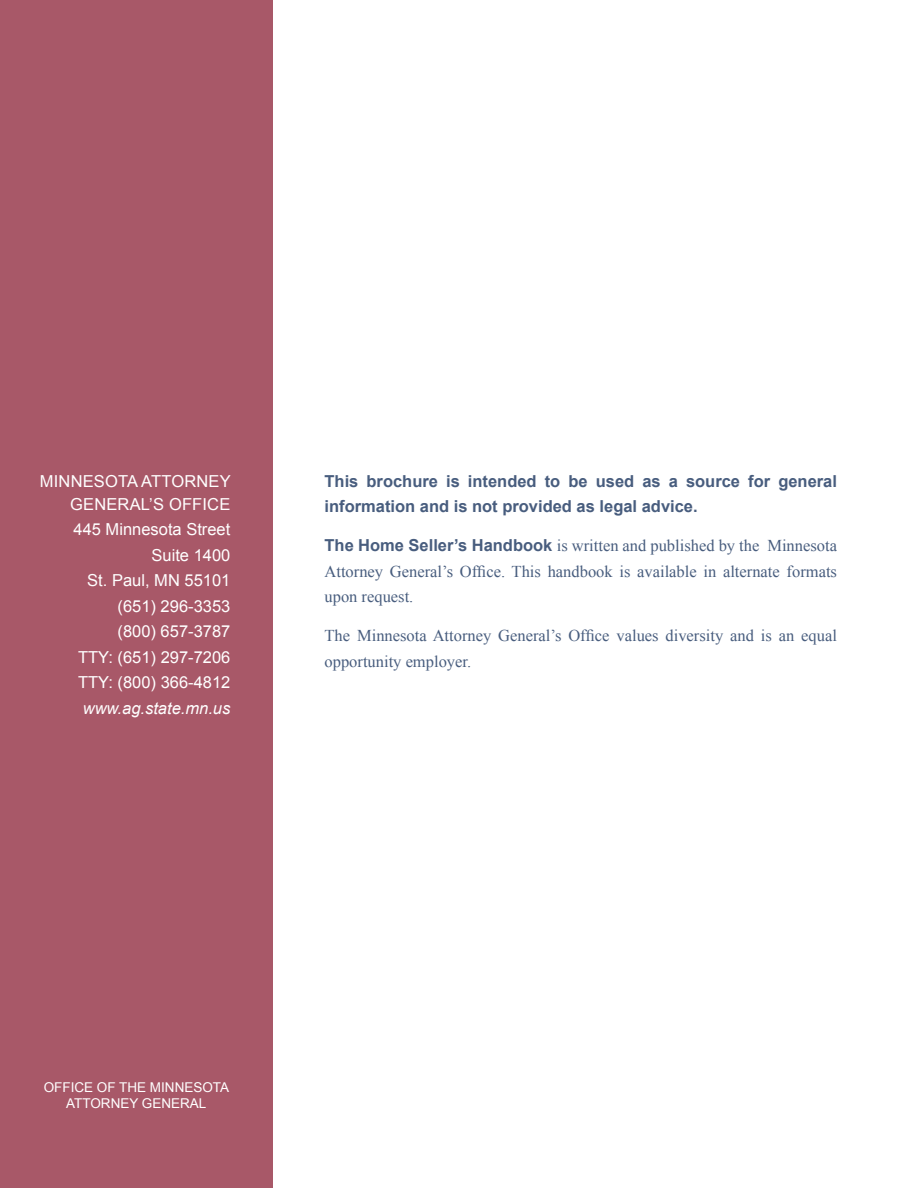
<style>
.page{position:relative;width:918px;height:1188px;background:#fff}
.page>*{position:absolute;margin:0;border:0;box-sizing:border-box;transform-origin:0 0}
.b{font:16.5px/25.5px "Times New Roman";color:#485d7e;text-align:justify}
.p_1{font:16.5px/25.5px "Arial";color:#fff;text-align:right}
.b-2{font:700 16.5px/25.5px "Arial";color:#485d7e}
.p{font:16.5px/25.5px "Times New Roman";color:#485d7e}
.p_1-2{font:italic 16.5px/25.5px "Arial";color:#fff}
.h3{font:13.5px/16.5px "Arial";color:#fff;text-align:center}
.s1{font-style:normal}
.s2{font-family:"Arial";font-weight:700}
</style>
<div class="page">
<div style="left:0;top:0;width:272px;height:1188px;background:#a85868"></div>
<p class="p_1" style="left:40px;top:470px;width:192px;line-height:23px">MINNESOTA ATTORNEY<br>GENERAL’S OFFICE</p>
<p class="p_1" style="left:74px;top:517px;width:158px">445 Minnesota Street<br>Suite 1400<br>St. Paul, MN 55101 (651) 296-3353<br>(800) 657-3787<br>TTY: (651) 297-7206</p>
<p class="p_1-2" style="left:78px;top:670px;width:154px"><span class="s1">TTY: (800) 366-4812 </span>www.ag.state.mn.us</p>
<p class="b-2" style="left:325px;top:469px;width:514px">This brochure is intended to be used as a source for general information and is not provided as legal advice.</p>
<p class="b" style="left:325px;top:533px;width:514px"><span class="s2">The Home Seller’s Handbook</span> is written and published by the Minnesota Attorney General’s Office. This handbook is available in alternate formats upon request.</p>
<p class="p" style="left:325px;top:623px;width:514px">The Minnesota Attorney General’s Office values diversity and is an equal opportunity employer.</p>
<p class="h3" style="left:44px;top:1079px;width:187px">OFFICE OF THE MINNESOTA<br>ATTORNEY GENERAL</p>
</div>
